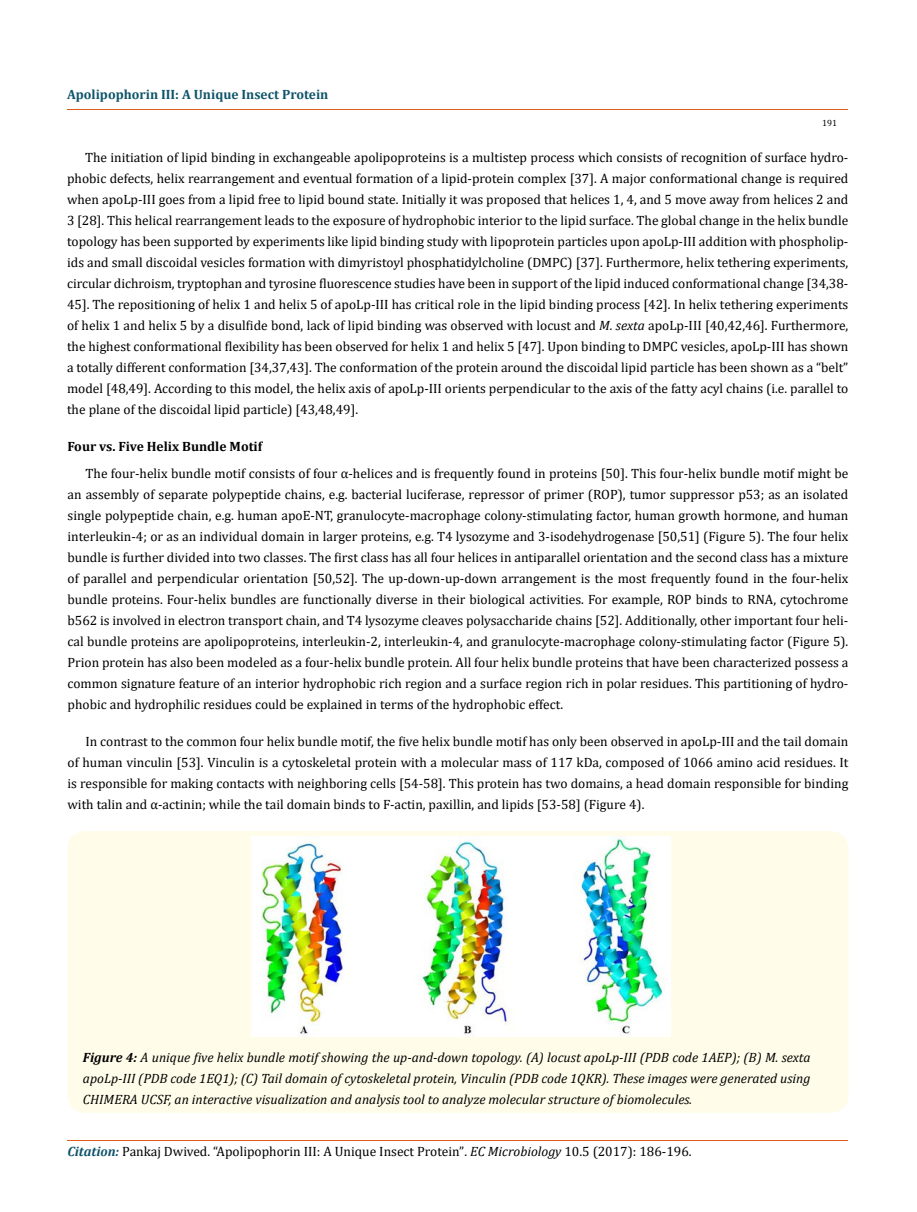
<style>
.page{position:relative;width:917px;height:1212px;background:#fff}
.page>*{position:absolute;margin:0;border:0;box-sizing:border-box;transform-origin:0 0}
.t1{font:13.5px/21px "Cambria";color:#000;text-align:justify}
.t2{font:italic 13.5px/21px "Cambria";color:#000;text-align:justify}
.t3{font:700 13.5px "Cambria";color:#0e546a}
.t4{font:700 13.5px "Cambria";color:#000}
.t5{font:9px "Cambria";color:#000}
.s1{font-style:italic}
.s2{font-weight:700}
.s3{font-weight:700;font-style:italic;color:#0e546a}
.s4{font-size:13.35px}
</style>
<div class="page">
<hr style="left:68px;top:1141px;width:780px;height:1px;background:#e05d1a">
<div style="left:68px;top:831px;width:780px;height:282px;background:#fffde9;border-radius:18px"></div>
<img style="left:252px;top:836px;width:418px;height:200px">
<p class="t3" style="left:67px;top:85px;width:263px">Apolipophorin III: A Unique Insect Protein</p>
<p class="t5" style="left:822px;top:117px;width:16px">191</p>
<p class="t1" style="left:67px;top:147px;width:782px;text-indent:18px">The initiation of lipid binding in exchangeable apolipoproteins is a multistep process which consists of recognition of surface hydro&shy;phobic defects, helix rearrangement and eventual formation of a lipid-protein complex [37]. A major conformational change is required when apoLp-III goes from a lipid free to lipid bound state. Initially it was proposed that helices 1, 4, and 5 move away from helices 2 and 3 [28]. This helical rearrangement leads to the exposure of hydrophobic interior to the lipid surface. The global change in the helix bundle topology has been supported by experiments like lipid binding study with lipoprotein particles upon apoLp-III addition with phospholip&shy;ids and small discoidal vesicles formation with dimyristoyl phosphatidylcholine (DMPC) [37]. Furthermore, helix tethering experiments, circular dichroism, tryptophan and tyrosine fluorescence studies have been in support of the lipid induced conformational change [34,38- 45]. The repositioning of helix 1 and helix 5 of apoLp-III has critical role in the lipid binding process [42]. In helix tethering experiments of helix 1 and helix 5 by a disulfide bond, lack of lipid binding was observed with locust and <span class="s1">M. sexta</span> apoLp-III [40,42,46]. Furthermore, the highest conformational flexibility has been observed for helix 1 and helix 5 [47]. Upon binding to DMPC vesicles, apoLp-III has shown a totally different conformation [34,37,43]. The conformation of the protein around the discoidal lipid particle has been shown as a “belt” model [48,49]. According to this model, the helix axis of apoLp-III orients perpendicular to the axis of the fatty acyl chains (i.e. parallel to the plane of the discoidal lipid particle) [43,48,49].</p>
<p class="t4" style="left:67px;top:436px;width:196px">Four vs. Five Helix Bundle Motif</p>
<p class="t1" style="left:67px;top:462px;width:782px;text-indent:18px">The four-helix bundle motif consists of four α-helices and is frequently found in proteins [50]. This four-helix bundle motif might be an assembly of separate polypeptide chains, e.g. bacterial luciferase, repressor of primer (ROP), tumor suppressor p53; as an isolated single polypeptide chain, e.g. human apoE-NT, granulocyte-macrophage colony-stimulating factor, human growth hormone, and human interleukin-4; or as an individual domain in larger proteins, e.g. T4 lysozyme and 3-isodehydrogenase [50,51] (Figure 5). The four helix bundle is further divided into two classes. The first class has all four helices in antiparallel orientation and the second class has a mixture of parallel and perpendicular orientation [50,52]. The up-down-up-down arrangement is the most frequently found in the four-helix bundle proteins. Four-helix bundles are functionally diverse in their biological activities. For example, ROP binds to RNA, cytochrome b562 is involved in electron transport chain, and T4 lysozyme cleaves polysaccharide chains [52]. Additionally, other important four heli&shy;cal bundle proteins are apolipoproteins, interleukin-2, interleukin-4, and granulocyte-macrophage colony-stimulating factor (Figure 5).<br>Prion protein has also been modeled as a four-helix bundle protein. All four helix bundle proteins that have been characterized possess a common signature feature of an interior hydrophobic rich region and a surface region rich in polar residues. This partitioning of hydro&shy;phobic and hydrophilic residues could be explained in terms of the hydrophobic effect.</p>
<p class="t1" style="left:67px;top:731px;width:782px;text-indent:18px">In contrast to the common four helix bundle motif, the five helix bundle motif has only been observed in apoLp-III and the tail domain of human vinculin [53]. Vinculin is a cytoskeletal protein with a molecular mass of 117 kDa, composed of 1066 amino acid residues. It is responsible for making contacts with neighboring cells [54-58]. This protein has two domains, a head domain responsible for binding with talin and α-actinin; while the tail domain binds to F-actin, paxillin, and lipids [53-58] (Figure 4).</p>
<p class="t2" style="left:83px;top:1046px;width:729px"><span class="s2">Figure 4:</span> A unique five helix bundle motif showing the up-and-down topology. (A) locust apoLp-III (PDB code 1AEP); (B) M. sexta apoLp-III (PDB code 1EQ1); (C) Tail domain of cytoskeletal protein, Vinculin (PDB code 1QKR). These images were generated using CHIMERA UCSF, an interactive visualization and analysis tool to analyze molecular structure of biomolecules.</p>
<p class="t1" style="left:67px;top:1141px;width:625px"><span class="s3">Citation:</span> Pankaj Dwived. “Apolipophorin III: A Unique Insect Protein”<span class="s4">.</span> <span class="s1">EC Microbiology</span> <span class="s4">10</span>.5 (2017): 186-196.</p>
</div>
